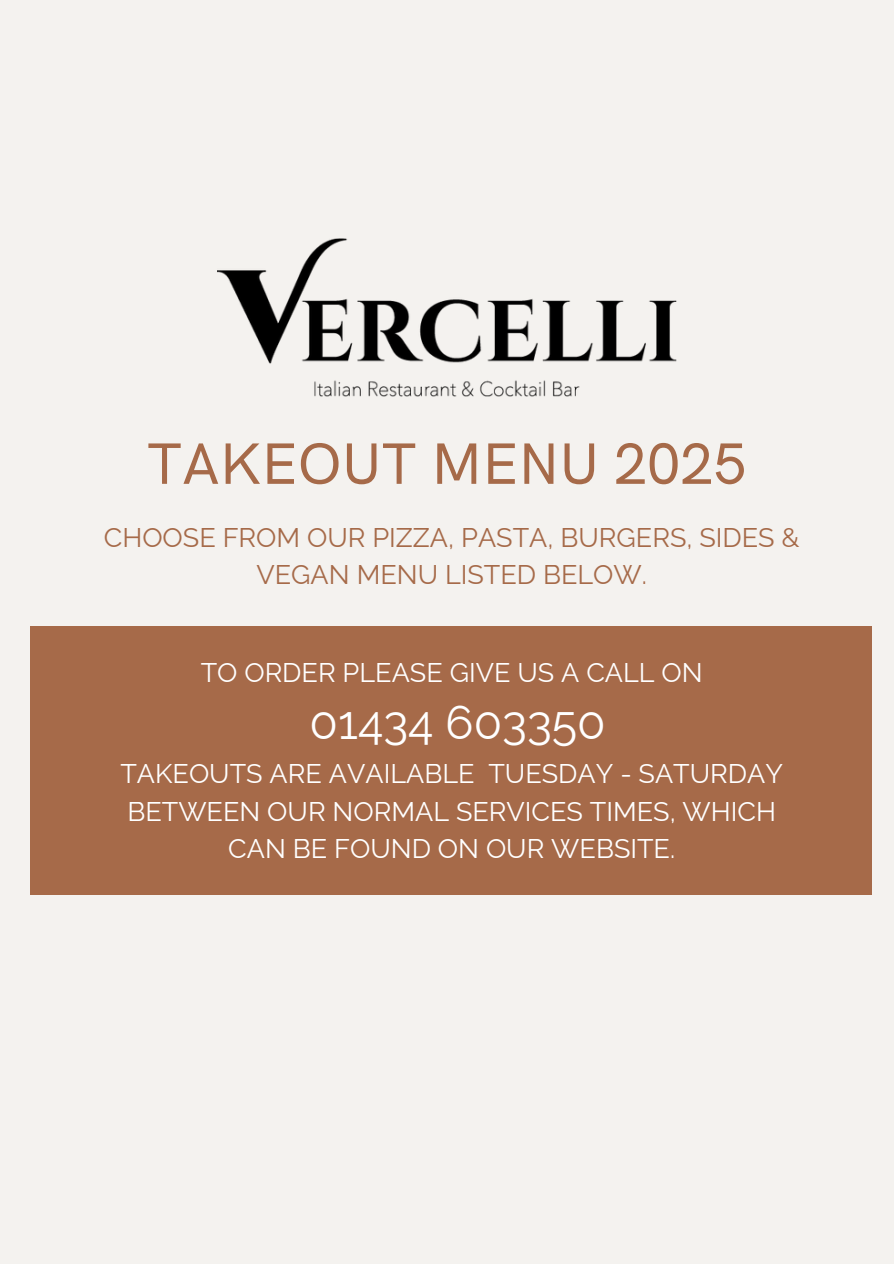
<style>
.page{position:relative;width:894px;height:1264px;background:#fff}
.page>*{position:absolute;margin:0;border:0;box-sizing:border-box;transform-origin:0 0}
.t1{font:500 58.5px "HK Grotesk Pro";color:#a66a49}
.t2{font:46.5px "Raleway";color:#fff}
.t3{font:27px/37.2px "Raleway";color:#fff;text-align:center}
.t4{font:27px/37.2px "Raleway";color:#a66a49;text-align:center}
</style>
<div class="page">
<div style="left:0;top:0;width:893px;height:1263px;background:#f4f2ef"></div>
<img style="left:217px;top:239px;width:458px;height:157px">
<div style="left:31px;top:626px;width:840px;height:268px;background:#a66a49"></div>
<p class="t1" style="left:147px;top:431px;width:600px">TAKEOUT MENU 2025</p>
<p class="t4" style="left:104px;top:519px;width:697px">CHOOSE FROM OUR PIZZA, PASTA, BURGERS, SIDES &amp;<br>VEGAN MENU LISTED BELOW.</p>
<h1 class="t3" style="left:201px;top:654px;width:503px">TO ORDER PLEASE GIVE US A CALL ON</h1>
<p class="t2" style="left:309px;top:695px;width:297px">01434 603350</p>
<p class="t3" style="left:120px;top:755px;width:664px">TAKEOUTS ARE AVAILABLE TUESDAY - SATURDAY<br>BETWEEN OUR NORMAL SERVICES TIMES, WHICH<br>CAN BE FOUND ON OUR WEBSITE.</p>
</div>
